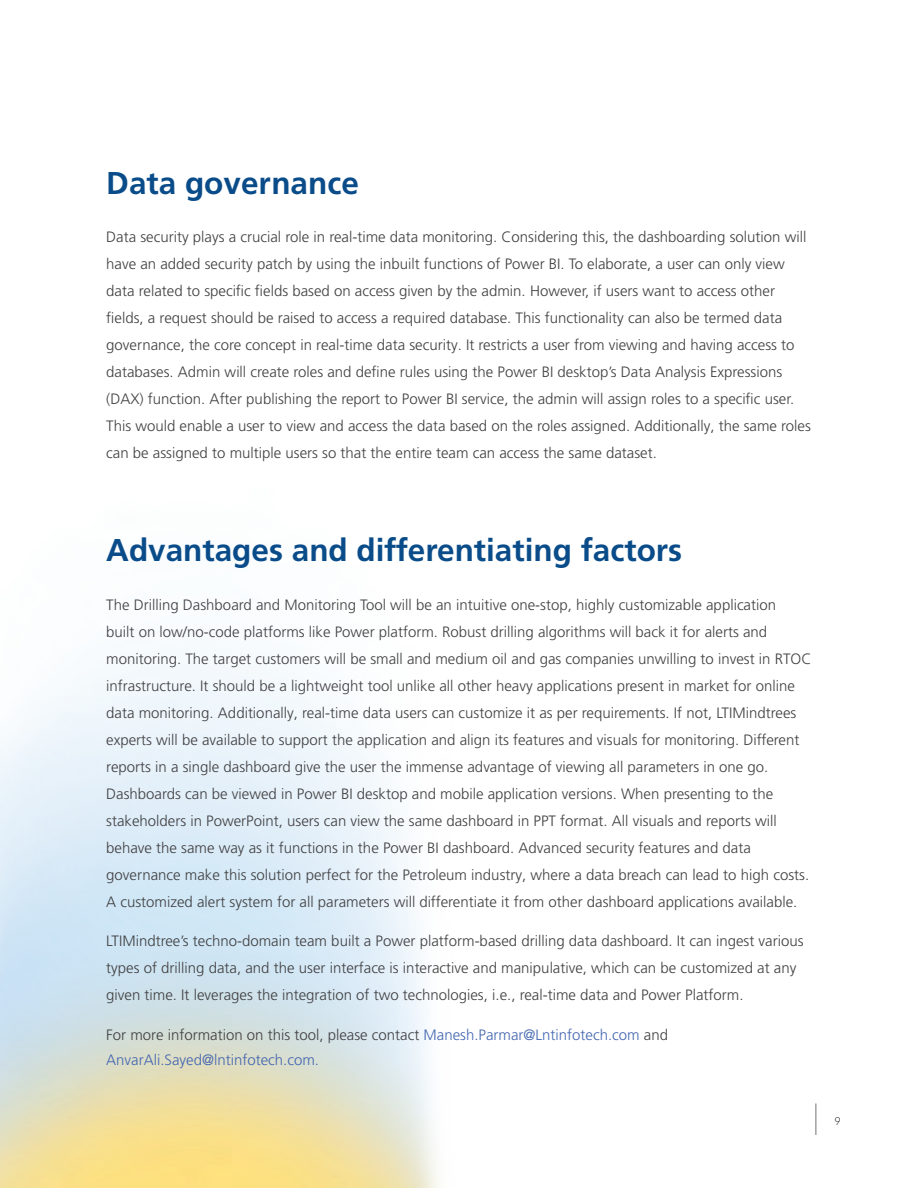
<style>
.page{position:relative;width:918px;height:1188px;background:#fff}
.page>*{position:absolute;margin:0;border:0;box-sizing:border-box;transform-origin:0 0}
.t1{font:700 31.5px "Frutiger LT Pro";color:#094c89}
.t2{font:300 15px/27px "Frutiger LT Pro";color:#414042}
.t3{font:300 15px/24.8px "Frutiger LT Pro";color:#4466b0}
.t4{font:300 10.5px "Bw Modelica";color:#231f20}
.s1{color:#414042}
</style>
<div class="page">
<hr style="left:815px;top:1103px;width:1px;height:32px;background:#808285">
<h1 class="t1" style="left:106px;top:164px;width:254px">Data governance</h1>
<p class="t2" style="left:106px;top:223px;width:706px">Data security plays a crucial role in real-time data monitoring. Considering this, the dashboarding solution will have an added security patch by using the inbuilt functions of Power BI. To elaborate, a user can only view data related to specific fields based on access given by the admin. However, if users want to access other fields, a request should be raised to access a required database. This functionality can also be termed data governance, the core concept in real-time data security. It restricts a user from viewing and having access to databases. Admin will create roles and define rules using the Power BI desktop’s Data Analysis Expressions (DAX) function. After publishing the report to Power BI service, the admin will assign roles to a specific user.<br>This would enable a user to view and access the data based on the roles assigned. Additionally, the same roles can be assigned to multiple users so that the entire team can access the same dataset.</p>
<h1 class="t1" style="left:106px;top:532px;width:577px">Advantages and differentiating factors</h1>
<p class="t2" style="left:106px;top:591px;width:707px">The Drilling Dashboard and Monitoring Tool will be an intuitive one-stop, highly customizable application<br>built on low/no-code platforms like Power platform. Robust drilling algorithms will back it for alerts and monitoring. The target customers will be small and medium oil and gas companies unwilling to invest in RTOC infrastructure. It should be a lightweight tool unlike all other heavy applications present in market for online data monitoring. Additionally, real-time data users can customize it as per requirements. If not, LTIMindtrees experts will be available to support the application and align its features and visuals for monitoring. Different reports in a single dashboard give the user the immense advantage of viewing all parameters in one go.<br>Dashboards can be viewed in Power BI desktop and mobile application versions. When presenting to the stakeholders in PowerPoint, users can view the same dashboard in PPT format. All visuals and reports will behave the same way as it functions in the Power BI dashboard. Advanced security features and data governance make this solution perfect for the Petroleum industry, where a data breach can lead to high costs.<br>A customized alert system for all parameters will differentiate it from other dashboard applications available.</p>
<p class="t2" style="left:106px;top:928px;width:699px">LTIMindtree’s techno-domain team built a Power platform-based drilling data dashboard. It can ingest various types of drilling data, and the user interface is interactive and manipulative, which can be customized at any given time. It leverages the integration of two technologies, i.e., real-time data and Power Platform.</p>
<p class="t3" style="left:106px;top:1023px;width:563px"><span class="s1">For more information on this tool, please contact</span> Manesh.Parmar@Lntinfotech.com <span class="s1">and<br></span>AnvarAli.Sayed@lntinfotech.com.</p>
<p class="t4" style="left:835px;top:1114px;width:7px">9</p>
</div>
